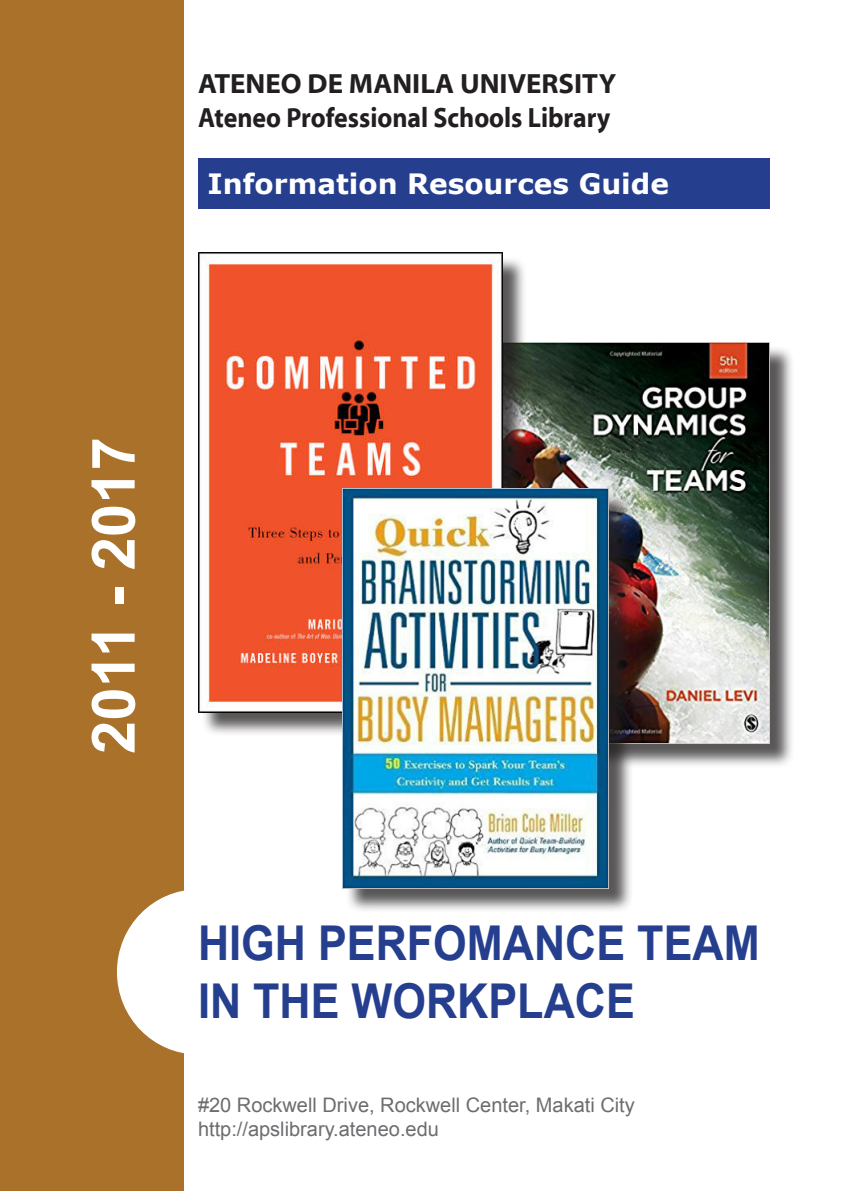
<style>
.page{position:relative;width:842px;height:1191px;background:#fff}
.page>*{position:absolute;margin:0;border:0;box-sizing:border-box;transform-origin:0 0}
.t1{font:700 60px "Arial";color:#fff}
.t2{font:700 48px/57.6px "Arial";color:#253f8e;scale:.9 1}
.t3{font:700 28px "Myriad Web Pro";color:#231f20;scale:.9 1}
.t4{font:700 28px "Verdana";color:#fff}
.t5{font:700 28px "Myriad Web Pro";color:#231f20}
.t6{font:20px "Arial";color:#6c6d70}
</style>
<div class="page">
<div style="left:198px;top:158px;width:572px;height:50px;background:#253f8e"></div>
<div style="left:0;top:0;width:183px;height:1191px;background:#a97129"></div>
<div style="left:117px;top:889px;width:162px;height:165px;background:#fff;border-radius:50%"></div>
<div style="left:505px;top:345px;width:289px;height:423px;background:#231f20;opacity:.75"></div>
<img style="left:527px;top:342px;width:243px;height:401px">
<div style="left:201px;top:256px;width:326px;height:481px;background:#231f20;opacity:.75"></div>
<img style="left:198px;top:253px;width:304px;height:459px">
<div style="left:345px;top:492px;width:288px;height:421px;background:#231f20;opacity:.75"></div>
<img style="left:342px;top:489px;width:266px;height:399px">
<p class="t5" style="left:198px;top:69px;width:420px">ATENEO DE MANILA UNIVERSITY</p>
<p class="t3" style="left:198px;top:102px;width:460px">Ateneo Professional Schools Library</p>
<p class="t4" style="left:208px;top:166px;width:463px">Information Resources Guide</p>
<p class="t1" style="left:74px;top:754px;width:318px;rotate:-90deg">2011 - 2017</p>
<p class="t2" style="left:198px;top:916px;width:625px">HIGH PERFOMANCE TEAM<br>IN THE WORKPLACE</p>
<p class="t6" style="left:198px;top:1092px;width:438px">#20 Rockwell Drive, Rockwell Center, Makati City</p>
<p class="t6" style="left:198px;top:1116px;width:242px">http://apslibrary.ateneo.edu</p>
</div>
